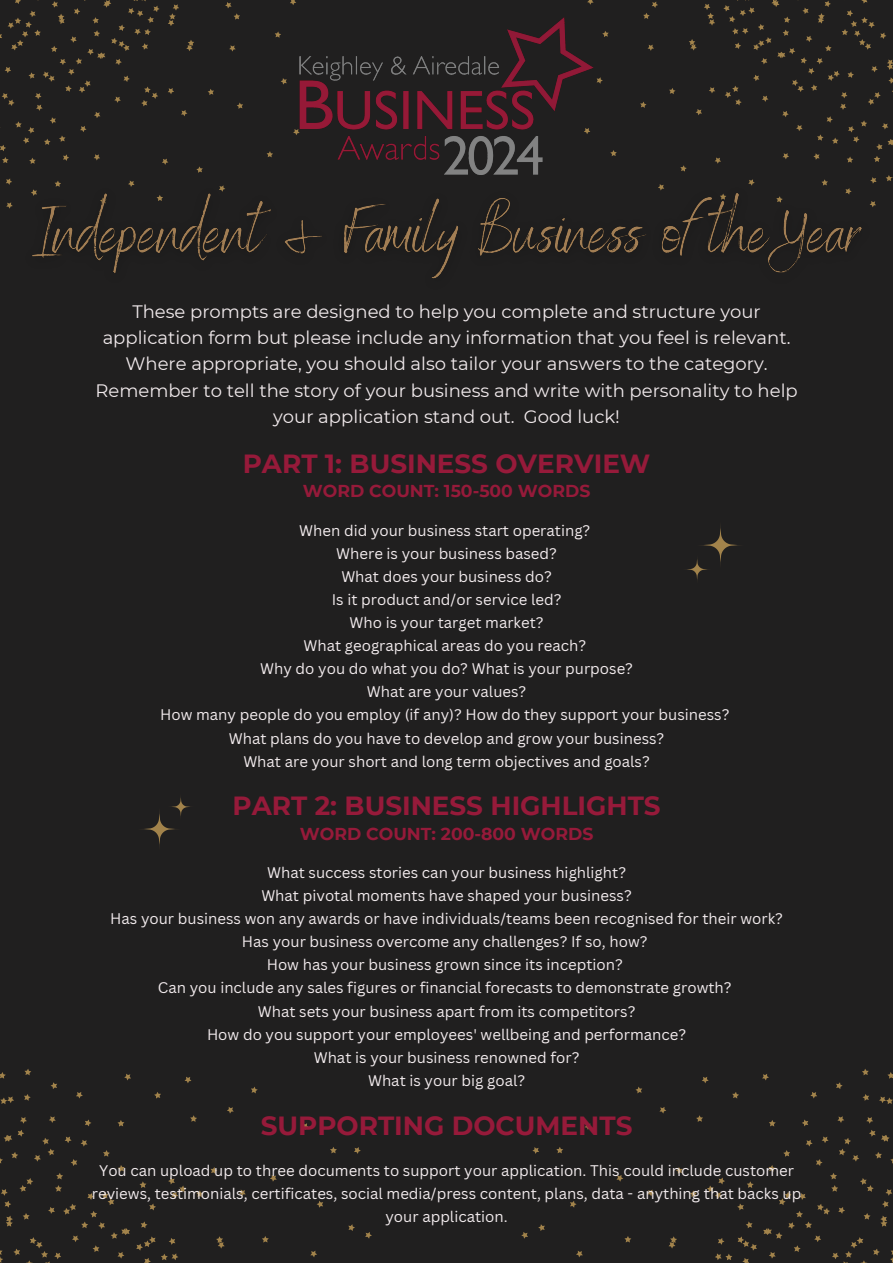
<style>
.page{position:relative;width:893px;height:1263px;background:#201f1f}
.page>*{position:absolute;margin:0;border:0;box-sizing:border-box;transform-origin:0 0}
.t1{font:700 26.25px "Montserrat";color:#961a3a}
.t2{font:18px/26.4px "Montserrat";color:#f1eaec;text-align:center}
.t3{font:700 17.25px "Montserrat";color:#961a3a}
.t4{font:15px/23.1px "Canva Sans";color:#f1eaec;text-align:center}
</style>
<div class="page">
<svg style="left:521px;top:1069px;width:372px;height:194px"></svg>
<svg style="left:0;top:1069px;width:372px;height:194px"></svg>
<svg style="left:0;top:0;width:298px;height:209px"></svg>
<svg style="left:587px;top:0;width:306px;height:181px"></svg>
<svg style="left:143px;top:797px;width:47px;height:49px"></svg>
<svg style="left:687px;top:526px;width:53px;height:54px"></svg>
<img style="left:298px;top:17px;width:297px;height:161px">
<img style="left:15px;top:178px;width:864px;height:101px">
<p class="t2" style="left:95px;top:298px;width:704px">These prompts are designed to help you complete and structure your application form but please include any information that you feel is relevant.<br>Where appropriate, you should also tailor your answers to the category.<br>Remember to tell the story of your business and write with personality to help your application stand out. Good luck!</p>
<p class="t1" style="left:243px;top:448px;width:409px">PART 1: BUSINESS OVERVIEW</p>
<p class="t3" style="left:303px;top:481px;width:289px">WORD COUNT: 150-500 WORDS</p>
<h3 class="t4" style="left:299px;top:518px;width:293px">When did your business start operating?</h3>
<h2 class="t4" style="left:336px;top:542px;width:222px">Where is your business based?</h2>
<p class="t4" style="left:341px;top:565px;width:212px">What does your business do?</p>
<p class="t4" style="left:332px;top:588px;width:231px">Is it product and/or service led?</p>
<p class="t4" style="left:349px;top:611px;width:196px">Who is your target market?</p>
<p class="t4" style="left:303px;top:634px;width:284px">What geographical areas do you reach?</p>
<p class="t4" style="left:260px;top:657px;width:374px">Why do you do what you do? What is your purpose?</p>
<p class="t4" style="left:367px;top:680px;width:161px">What are your values?</p>
<p class="t4" style="left:160px;top:703px;width:571px">How many people do you employ (if any)? How do they support your business?</p>
<p class="t4" style="left:229px;top:726px;width:437px">What plans do you have to develop and grow your business?</p>
<p class="t4" style="left:243px;top:749px;width:408px">What are your short and long term objectives and goals?</p>
<p class="t1" style="left:232px;top:790px;width:429px">PART 2: BUSINESS HIGHLIGHTS</p>
<p class="t3" style="left:300px;top:823px;width:295px">WORD COUNT: 200-800 WORDS</p>
<p class="t4" style="left:267px;top:861px;width:360px">What success stories can your business highlight?</p>
<p class="t4" style="left:261px;top:884px;width:372px">What pivotal moments have shaped your business?</p>
<h2 class="t4" style="left:110px;top:907px;width:674px">Has your business won any awards or have individuals/teams been recognised for their work?</h2>
<p class="t4" style="left:242px;top:930px;width:407px">Has your business overcome any challenges? If so, how?</p>
<p class="t4" style="left:267px;top:953px;width:358px">How has your business grown since its inception?</p>
<p class="t4" style="left:158px;top:976px;width:575px">Can you include any sales figures or financial forecasts to demonstrate growth?</p>
<p class="t4" style="left:258px;top:999px;width:379px">What sets your business apart from its competitors?</p>
<p class="t4" style="left:207px;top:1022px;width:481px">How do you support your employees' wellbeing and performance?</p>
<p class="t4" style="left:314px;top:1045px;width:267px">What is your business renowned for?</p>
<p class="t4" style="left:368px;top:1068px;width:159px">What is your big goal?</p>
<p class="t1" style="left:261px;top:1109px;width:373px">SUPPORTING DOCUMENTS</p>
<p class="t4" style="left:92px;top:1158px;width:711px">You can upload up to three documents to support your application. This could include customer reviews, testimonials, certificates, social media/press content, plans, data - anything that backs up your application.</p>
</div>
